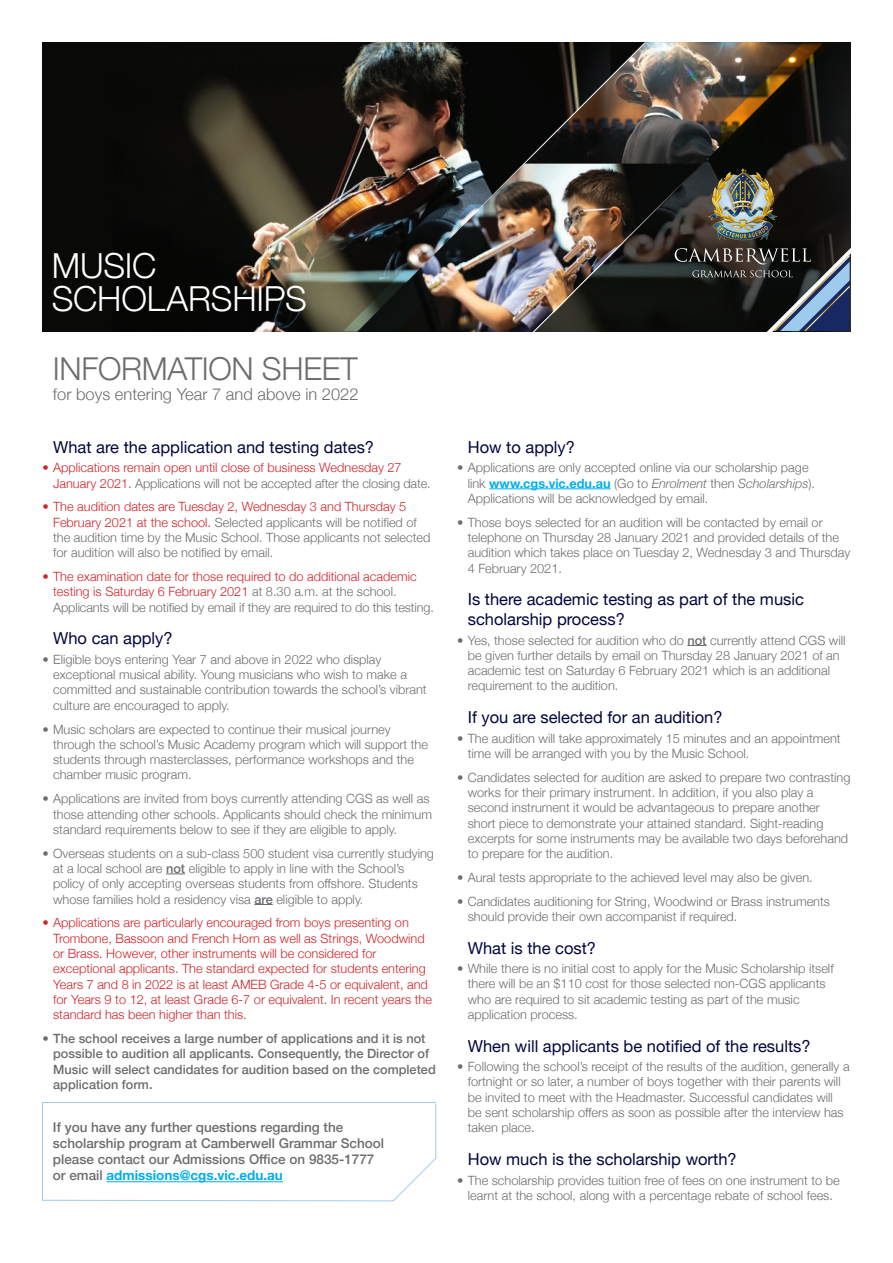
<style>
.page{position:relative;width:893px;height:1263px;background:#fff}
.page>*{position:absolute;margin:0;border:0;box-sizing:border-box;transform-origin:0 0}
.t1{font:300 34.5px/33.5px "Helvetica Neue";letter-spacing:-.01em;color:#fff}
.t2{font:300 31.5px "Helvetica Neue";letter-spacing:-.01em;color:#6c6d70}
.t3{font:16.5px/19.8px "Helvetica Neue";color:#02063d}
.t4{font:300 16.5px "Helvetica Neue";color:#6c6d70}
.t5{font:500 13.5px/16.2px "Helvetica Neue";color:#6c6d70}
.t6{font:300 12.75px/15.3px "Helvetica Neue";color:#6c6d70}
.t7{font:300 12.75px/15.3px "Helvetica Neue";color:#d1232a}
.t8{font:500 12.75px/15.3px "Helvetica Neue";color:#6c6d70}
.s1{color:#6c6d70}
.s2{color:#d1232a}
.s3{font-weight:500}
.s4{font-weight:700;color:#00aeef}
.s5{font-style:italic}
</style>
<div class="page">
<svg style="left:42px;top:1102px;width:395px;height:100px"></svg>
<img style="left:43px;top:43px;width:300px;height:288px">
<img style="left:343px;top:43px;width:508px;height:289px">
<hr style="left:106px;top:1181px;width:177px;height:1px;background:#00aeef">
<svg style="left:166px;top:873px;width:19px;height:1px"></svg>
<svg style="left:254px;top:904px;width:19px;height:1px"></svg>
<hr style="left:489px;top:488px;width:122px;height:1px;background:#00aeef">
<svg style="left:687px;top:645px;width:19px;height:1px"></svg>
<h1 class="t1" style="left:52px;top:246px;width:256px">MUSIC<br>SCHOLARSHIPS</h1>
<h2 class="t2" style="left:53px;top:343px;width:306px">INFORMATION SHEET</h2>
<p class="t4" style="left:53px;top:381px;width:307px">for boys entering Year 7 and above in 2022</p>
<p class="t3" style="left:53px;top:438px;width:322px">What are the application and testing dates?</p>
<p class="t7" style="left:53px;top:459px;width:379px;text-indent:-11px">• Applications remain open until close of business Wednesday 27<br>January 2021. <span class="s1">Applications will not be accepted after the closing date.</span></p>
<p class="t6" style="left:53px;top:498px;width:379px;text-indent:-11px"><span class="s2">• The audition dates are Tuesday 2, Wednesday 3 and Thursday 5<br>February 2021 at the school.</span> Selected applicants will be notified of the audition time by the Music School. Those applicants not selected for audition will also be notified by email.</p>
<p class="t7" style="left:53px;top:568px;width:382px;text-indent:-11px">• The examination date for those required to do additional academic testing is Saturday 6 February 2021 <span class="s1">at 8.30 a.m. at the school.<br>Applicants will be notified by email if they are required to do this testing.</span></p>
<p class="t3" style="left:53px;top:629px;width:121px">Who can apply?</p>
<p class="t6" style="left:53px;top:651px;width:375px;text-indent:-11px">• Eligible boys entering Year 7 and above in 2022 who display exceptional musical ability. Young musicians who wish to make a committed and sustainable contribution towards the school’s vibrant culture are encouraged to apply.</p>
<p class="t6" style="left:53px;top:720px;width:376px;text-indent:-11px">• Music scholars are expected to continue their musical journey through the school’s Music Academy program which will support the students through masterclasses, performance workshops and the chamber music program.</p>
<p class="t6" style="left:53px;top:790px;width:380px;text-indent:-11px">• Applications are invited from boys currently attending CGS as well as those attending other schools. Applicants should check the minimum standard requirements below to see if they are eligible to apply.</p>
<p class="t6" style="left:53px;top:844px;width:382px;text-indent:-11px">• Overseas students on a sub-class 500 student visa currently studying at a local school are <span class="s3">not</span> eligible to apply in line with the School’s policy of only accepting overseas students from offshore. Students whose families hold a residency visa <span class="s3">are</span> eligible to apply.</p>
<p class="t7" style="left:53px;top:914px;width:380px;text-indent:-11px">• Applications are particularly encouraged from boys presenting on Trombone, Bassoon and French Horn as well as Strings, Woodwind or Brass. However, other instruments will be considered for exceptional applicants. The standard expected for students entering Years 7 and 8 in 2022 is at least AMEB Grade 4-5 or equivalent, and for Years 9 to 12, at least Grade 6-7 or equivalent. In recent years the standard has been higher than this.</p>
<p class="t8" style="left:53px;top:1030px;width:384px;text-indent:-11px">• The school receives a large number of applications and it is not possible to audition all applicants. Consequently, the Director of Music will select candidates for audition based on the completed application form.</p>
<p class="t5" style="left:53px;top:1118px;width:333px">If you have any further questions regarding the scholarship program at Camberwell Grammar School please contact our Admissions Office on 9835-1777 or email <span class="s4">admissions@cgs.vic.edu.au</span></p>
<p class="t3" style="left:468px;top:438px;width:109px">How to apply?</p>
<p class="t6" style="left:468px;top:459px;width:349px;text-indent:-11px">• Applications are only accepted online via our scholarship page link <span class="s4">www.cgs.vic.edu.au</span> (Go to <span class="s5">Enrolment</span> then <span class="s5">Scholarships</span>).<br>Applications will be acknowledged by email.</p>
<p class="t6" style="left:468px;top:513px;width:384px;text-indent:-11px">• Those boys selected for an audition will be contacted by email or telephone on Thursday 28 January 2021 and provided details of the audition which takes place on Tuesday 2, Wednesday 3 and Thursday 4 February 2021.</p>
<p class="t3" style="left:468px;top:590px;width:338px">Is there academic testing as part of the music scholarship process?</p>
<p class="t6" style="left:468px;top:631px;width:379px;text-indent:-11px">• Yes, those selected for audition who do <span class="s3">not</span> currently attend CGS will be given further details by email on Thursday 28 January 2021 of an academic test on Saturday 6 February 2021 which is an additional requirement to the audition.</p>
<p class="t3" style="left:468px;top:708px;width:256px">If you are selected for an audition?</p>
<p class="t6" style="left:468px;top:729px;width:374px;text-indent:-11px">• The audition will take approximately 15 minutes and an appointment time will be arranged with you by the Music School.</p>
<p class="t6" style="left:468px;top:768px;width:384px;text-indent:-11px">• Candidates selected for audition are asked to prepare two contrasting works for their primary instrument. In addition, if you also play a second instrument it would be advantageous to prepare another short piece to demonstrate your attained standard. Sight-reading excerpts for some instruments may be available two days beforehand to prepare for the audition.</p>
<p class="t6" style="left:457px;top:869px;width:357px">• Aural tests appropriate to the achieved level may also be given.</p>
<p class="t6" style="left:468px;top:893px;width:364px;text-indent:-11px">• Candidates auditioning for String, Woodwind or Brass instruments should provide their own accompanist if required.</p>
<p class="t3" style="left:468px;top:939px;width:130px">What is the cost?</p>
<p class="t6" style="left:468px;top:960px;width:367px;text-indent:-11px">• While there is no initial cost to apply for the Music Scholarship itself there will be an $110 cost for those selected non-CGS applicants who are required to sit academic testing as part of the music application process.</p>
<p class="t3" style="left:468px;top:1037px;width:344px">When will applicants be notified of the results?</p>
<p class="t6" style="left:468px;top:1058px;width:383px;text-indent:-11px">• Following the school’s receipt of the results of the audition, generally a fortnight or so later, a number of boys together with their parents will be invited to meet with the Headmaster. Successful candidates will be sent scholarship offers as soon as possible after the interview has taken place.</p>
<p class="t3" style="left:468px;top:1150px;width:270px">How much is the scholarship worth?</p>
<p class="t6" style="left:457px;top:1171px;width:384px;text-align:center">• The scholarship provides tuition free of fees on one instrument to be learnt at the school, along with a percentage rebate of school fees.</p>
</div>
